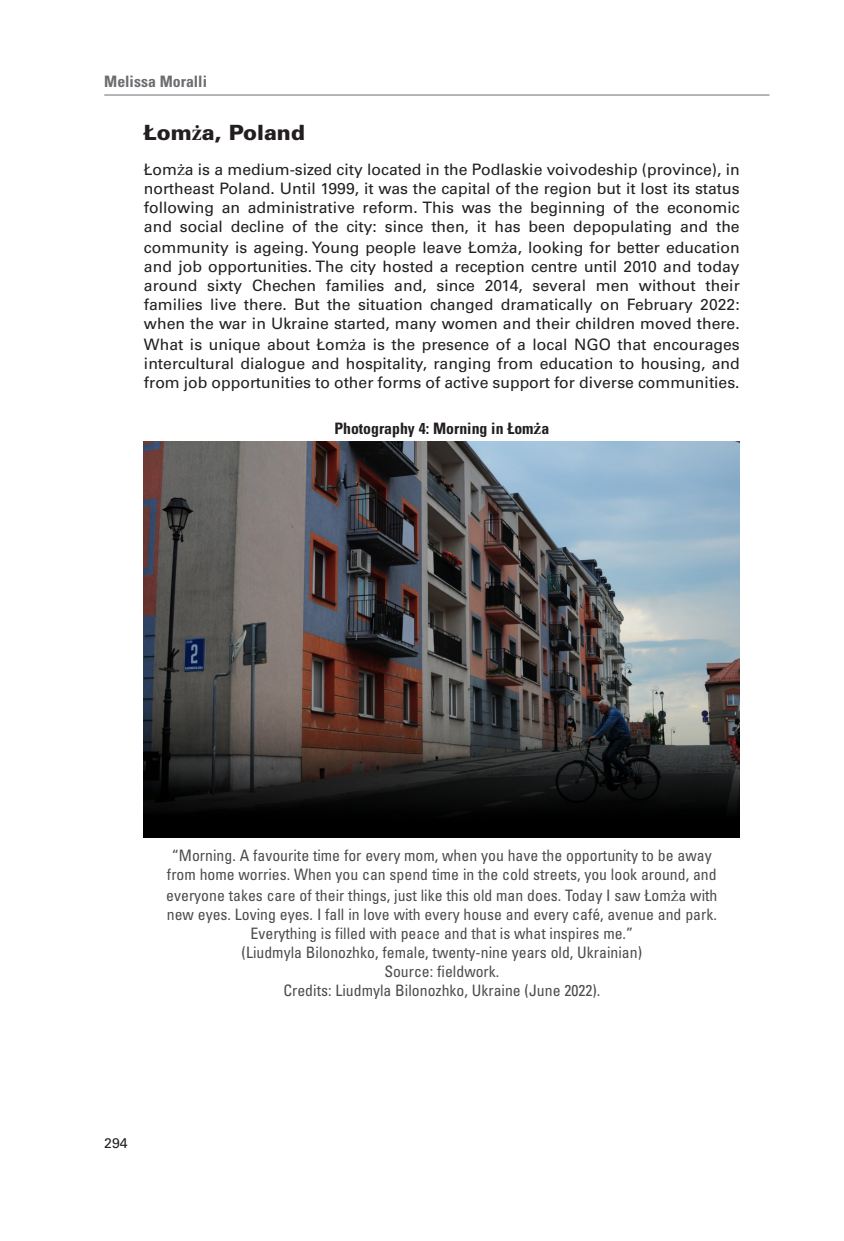
<style>
.page{position:relative;width:844px;height:1241px;background:#fff}
.page>*{position:absolute;margin:0;border:0;box-sizing:border-box;transform-origin:0 0}
.Chapitre{font:900 21px "Univers LT Std";color:#231f20}
.Corps_de_texte{font:15.75px/18.9px "Univers LT Std";color:#231f20;text-align:justify}
.Source{font:condensed 15.75px/18.9px "Univers LT Std";color:#4b4c4d;text-align:center}
.Légende{font:700 condensed 15.75px "Univers LT Std";color:#231f20}
.t1{font:700 condensed 15.75px "Univers LT Std";color:#6c6d70}
.t2{font:14px "Univers LT Std";color:#231f20}
.s1{font-family:"Times New Roman";font-weight:700;font-size:22.75px}
.s2{font-family:"Times New Roman";font-size:17.5px}
.s3{font-family:"Times New Roman";font-stretch:normal;font-size:17.5px}
</style>
<div class="page">
<hr style="left:104px;top:95px;width:665px;height:1px;background:#6c6d70">
<img style="left:144px;top:441px;width:595px;height:396px">
<p class="t1" style="left:104px;top:72px;width:104px">Melissa Moralli</p>
<p class="Chapitre" style="left:144px;top:119px;width:162px">Łom<span class="s1">ż</span>a, Poland</p>
<p class="Corps_de_texte" style="left:144px;top:160px;width:597px">Łom<span class="s2">ż</span>a is a medium-sized city located in the Podlaskie voivodeship (province), in northeast Poland. Until 1999, it was the capital of the region but it lost its status following an administrative reform. This was the beginning of the economic and social decline of the city: since then, it has been depopulating and the</p>
<p class="Corps_de_texte" style="left:144px;top:238px;width:597px">community is ageing. Young people leave Łom<span class="s2">ż</span>a, looking for better education and job opportunities. The city hosted a reception centre until 2010 and today around sixty Chechen families and, since 2014, several men without their families live there. But the situation changed dramatically on February 2022: when the war in Ukraine started, many women and their children moved there.</p>
<p class="Corps_de_texte" style="left:144px;top:335px;width:597px">What is unique about Łom<span class="s2">ż</span>a is the presence of a local NGO that encourages intercultural dialogue and hospitality, ranging from education to housing, and from job opportunities to other forms of active support for diverse communities.</p>
<p class="Légende" style="left:334px;top:418px;width:216px">Photography 4: Morning in Łom<span class="s3">ż</span>a</p>
<p class="Source" style="left:167px;top:845px;width:551px">“Morning. A favourite time for every mom, when you have the opportunity to be away from home worries. When you can spend time in the cold streets, you look around, and</p>
<p class="Source" style="left:166px;top:885px;width:552px">everyone takes care of their things, just like this old man does. Today I saw Łom<span class="s3">ż</span>a with new eyes. Loving eyes. I fall in love with every house and every café, avenue and park.<br>Everything is filled with peace and that is what inspires me.”<br>(Liudmyla Bilonozhko, female, twenty-nine years old, Ukrainian)<br>Source: fieldwork.<br>Credits: Liudmyla Bilonozhko, Ukraine (June 2022).</p>
<p class="t2" style="left:104px;top:1133px;width:25px">294</p>
</div>
